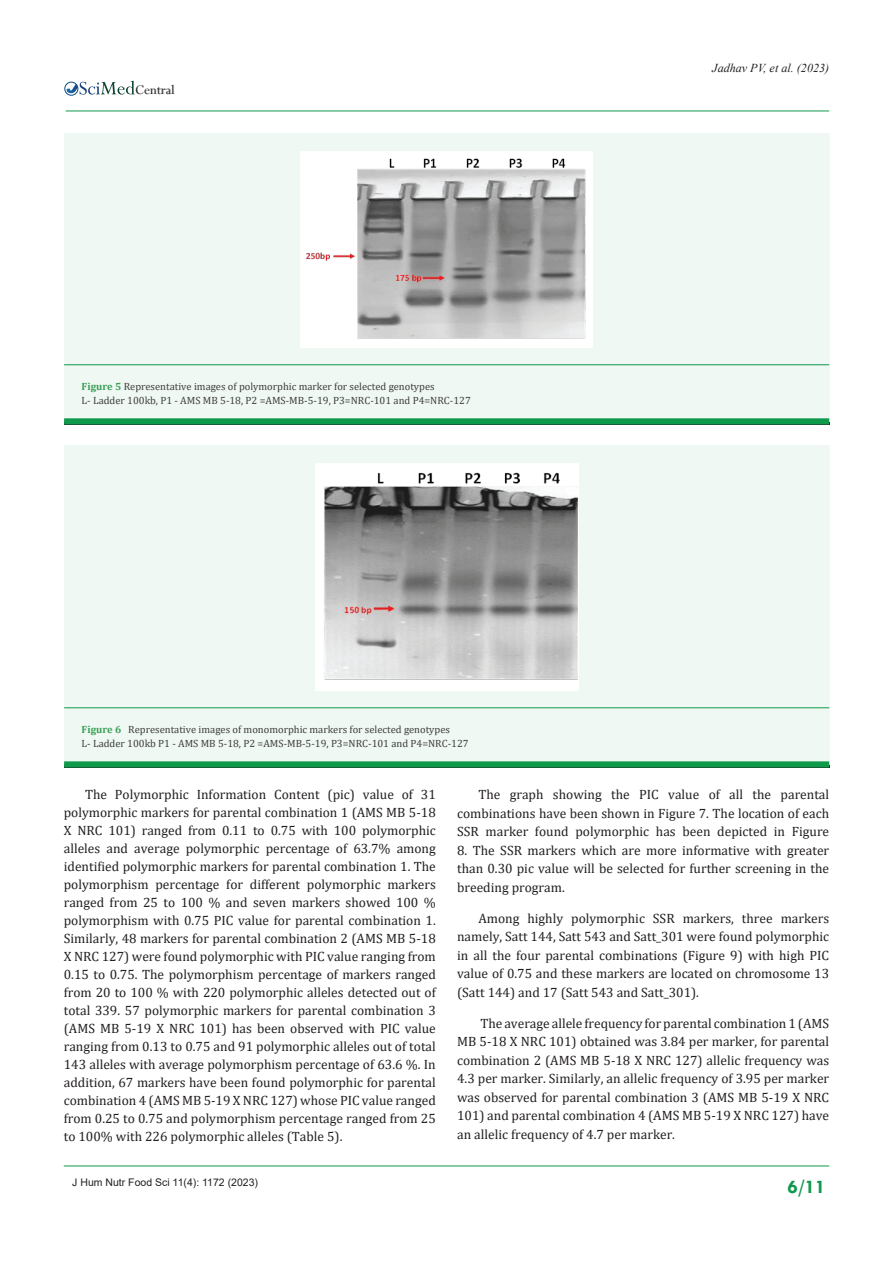
<style>
.page{position:relative;width:893px;height:1263px;background:#fff}
.page>*{position:absolute;margin:0;border:0;box-sizing:border-box;transform-origin:0 0}
.t1{font:700 19.5px "Tw Cen";color:#0e994b}
.t2{font:14.55px "Perpetua";color:#211e1e}
.t3{font:13.5px/18px "Cambria";color:#231f20;text-align:justify}
.t4{font:italic 12.15px "Times New Roman";color:#231f20}
.t5{font:10.5px/13.5px "Cambria";color:#3e3e3f}
.t6{font:10.5px "Arial";color:#231f20}
.s1{font-weight:700;color:#399f56}
</style>
<div class="page">
<img style="left:136px;top:84px;width:39px;height:11px">
<div style="left:64px;top:82px;width:14px;height:13px;border:1px solid #074d7c;border-radius:50%"></div>
<svg style="left:66px;top:81px;width:69px;height:14px"></svg>
<hr style="left:64px;top:1166px;width:765px;height:1px;background:#0e994b">
<hr style="left:66px;top:111px;width:763px;height:1px;background:#0e994b">
<div style="left:64px;top:133px;width:765px;height:232px;background:#f0f8f3"></div>
<div style="left:64px;top:365px;width:765px;height:56px;background:#f0f8f3"></div>
<div style="left:64px;top:418px;width:765px;height:6px;background:#0e994b"></div>
<hr style="left:64px;top:364px;width:765px;height:1px;background:#0e994b">
<img style="left:300px;top:151px;width:293px;height:196px">
<div style="left:64px;top:446px;width:765px;height:262px;background:#f0f8f3"></div>
<div style="left:64px;top:708px;width:765px;height:56px;background:#f0f8f3"></div>
<div style="left:64px;top:761px;width:765px;height:6px;background:#0e994b"></div>
<hr style="left:64px;top:707px;width:765px;height:1px;background:#0e994b">
<svg style="left:315px;top:463px;width:263px;height:227px"></svg>
<p class="t2" style="left:135px;top:81px;width:41px">Central</p>
<p class="t5" style="left:82px;top:380px;width:391px"><span class="s1">Figure 5</span> Representative images of polymorphic marker for selected genotypes<br>L- Ladder 100kb, P1 - AMS MB 5-18, P2 =AMS-MB-5-19, P3=NRC-101 and P4=NRC-127</p>
<p class="t5" style="left:82px;top:723px;width:389px"><span class="s1">Figure 6</span> Representative images of monomorphic markers for selected genotypes<br>L- Ladder 100kb P1 - AMS MB 5-18, P2 =AMS-MB-5-19, P3=NRC-101 and P4=NRC-127</p>
<p class="t4" style="left:712px;top:60px;width:118px">Jadhav PV, et al. (2023)</p>
<p class="t3" style="left:64px;top:786px;width:374px;text-indent:21px">The Polymorphic Information Content (pic) value of 31 polymorphic markers for parental combination 1 (AMS MB 5-18<br>X NRC 101) ranged from 0.11 to 0.75 with 100 polymorphic alleles and average polymorphic percentage of 63.7% among identified polymorphic markers for parental combination 1. The polymorphism percentage for different polymorphic markers ranged from 25 to 100 % and seven markers showed 100 % polymorphism with 0.75 PIC value for parental combination 1.<br>Similarly, 48 markers for parental combination 2 (AMS MB 5-18<br>X NRC 127) were found polymorphic with PIC value ranging from 0.15 to 0.75. The polymorphism percentage of markers ranged from 20 to 100 % with 220 polymorphic alleles detected out of total 339. 57 polymorphic markers for parental combination 3 (AMS MB 5-19 X NRC 101) has been observed with PIC value ranging from 0.13 to 0.75 and 91 polymorphic alleles out of total 143 alleles with average polymorphism percentage of 63.6 %. In addition, 67 markers have been found polymorphic for parental combination 4 (AMS MB 5-19 X NRC 127) whose PIC value ranged from 0.25 to 0.75 and polymorphism percentage ranged from 25 to 100% with 226 polymorphic alleles (Table 5).</p>
<p class="t3" style="left:457px;top:785px;width:374px;line-height:18.5px;text-indent:21px">The graph showing the PIC value of all the parental combinations have been shown in Figure 7. The location of each SSR marker found polymorphic has been depicted in Figure</p>
<p class="t3" style="left:457px;top:841px;width:374px;line-height:18.5px">8. The SSR markers which are more informative with greater than 0.30 pic value will be selected for further screening in the breeding program.</p>
<p class="t3" style="left:457px;top:909px;width:374px;line-height:18.5px;text-indent:21px">Among highly polymorphic SSR markers, three markers namely, Satt 144, Satt 543 and Satt_301 were found polymorphic in all the four parental combinations (Figure 9) with high PIC value of 0.75 and these markers are located on chromosome 13 (Satt 144) and 17 (Satt 543 and Satt_301).</p>
<p class="t3" style="left:457px;top:1014px;width:374px;line-height:18.5px;text-indent:23px">The average allele frequency for parental combination 1 (AMS MB 5-18 X NRC 101) obtained was 3.84 per marker, for parental combination 2 (AMS MB 5-18 X NRC 127) allelic frequency was 4.3 per marker. Similarly, an allelic frequency of 3.95 per marker was observed for parental combination 3 (AMS MB 5-19 X NRC 101) and parental combination 4 (AMS MB 5-19 X NRC 127) have an allelic frequency of 4.7 per marker.</p>
<p class="t6" style="left:72px;top:1175px;width:187px">J Hum Nutr Food Sci 11(4): 1172 (2023)</p>
<h1 class="t1" style="left:787px;top:1175px;width:40px">6/11</h1>
</div>
